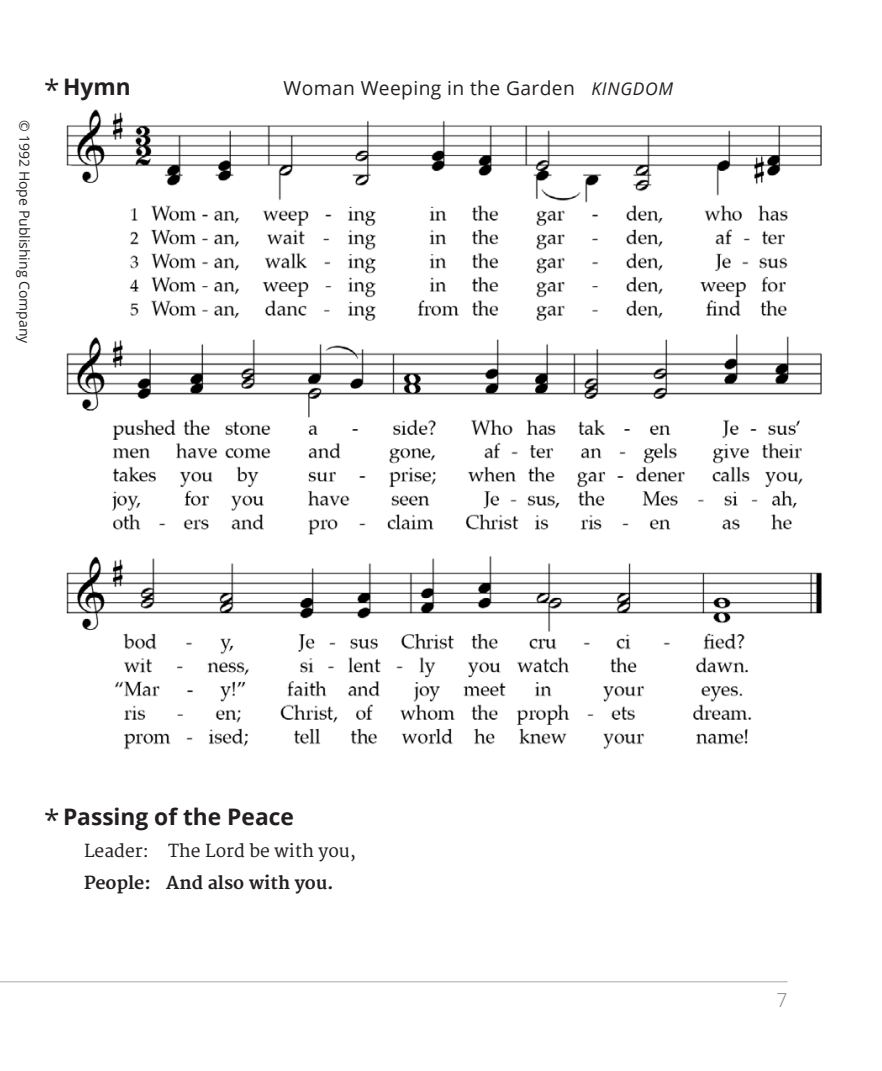
<style>
.page{position:relative;width:882px;height:1071px;background:#fff}
.page>*{position:absolute;margin:0;border:0;box-sizing:border-box;transform-origin:0 0}
.t1{font:28px "Open Sans";color:#231f20}
.t2{font:700 22.75px "Open Sans";color:#231f20}
.t3{font:19.25px "Open Sans";letter-spacing:.02em;color:#231f20}
.t4{font:300 19.25px "Open Sans";color:#808285}
.t5{font:17.5px "Merriweather";color:#231f20}
.t6{font:700 17.5px "Merriweather";color:#231f20}
.t7{font:14px "Open Sans";color:#231f20}
.s1{font-style:italic;font-size:17.5px}
</style>
<div class="page">
<hr style="left:0;top:981px;width:788px;height:1px;background:#a7a9ac">
<img style="left:66px;top:109px;width:756px;height:641px">
<p class="t7" style="left:34px;top:120px;width:225px;rotate:90deg">© 1992 Hope Publishing Company</p>
<h1 class="t1" style="left:44px;top:70px;width:17px">*</h1>
<p class="t2" style="left:63px;top:71px;width:69px">Hymn</p>
<p class="t3" style="left:284px;top:75px;width:391px">Woman Weeping in the Garden <span class="s1">KINGDOM</span></p>
<p class="t2" style="left:63px;top:800px;width:232px">Passing of the Peace</p>
<p class="t5" style="left:84px;top:841px;width:273px">Leader: The Lord be with you,</p>
<p class="t6" style="left:84px;top:873px;width:251px">People: And also with you.</p>
<h1 class="t1" style="left:44px;top:801px;width:17px">*</h1>
<p class="t4" style="left:777px;top:987px;width:12px">7</p>
</div>
